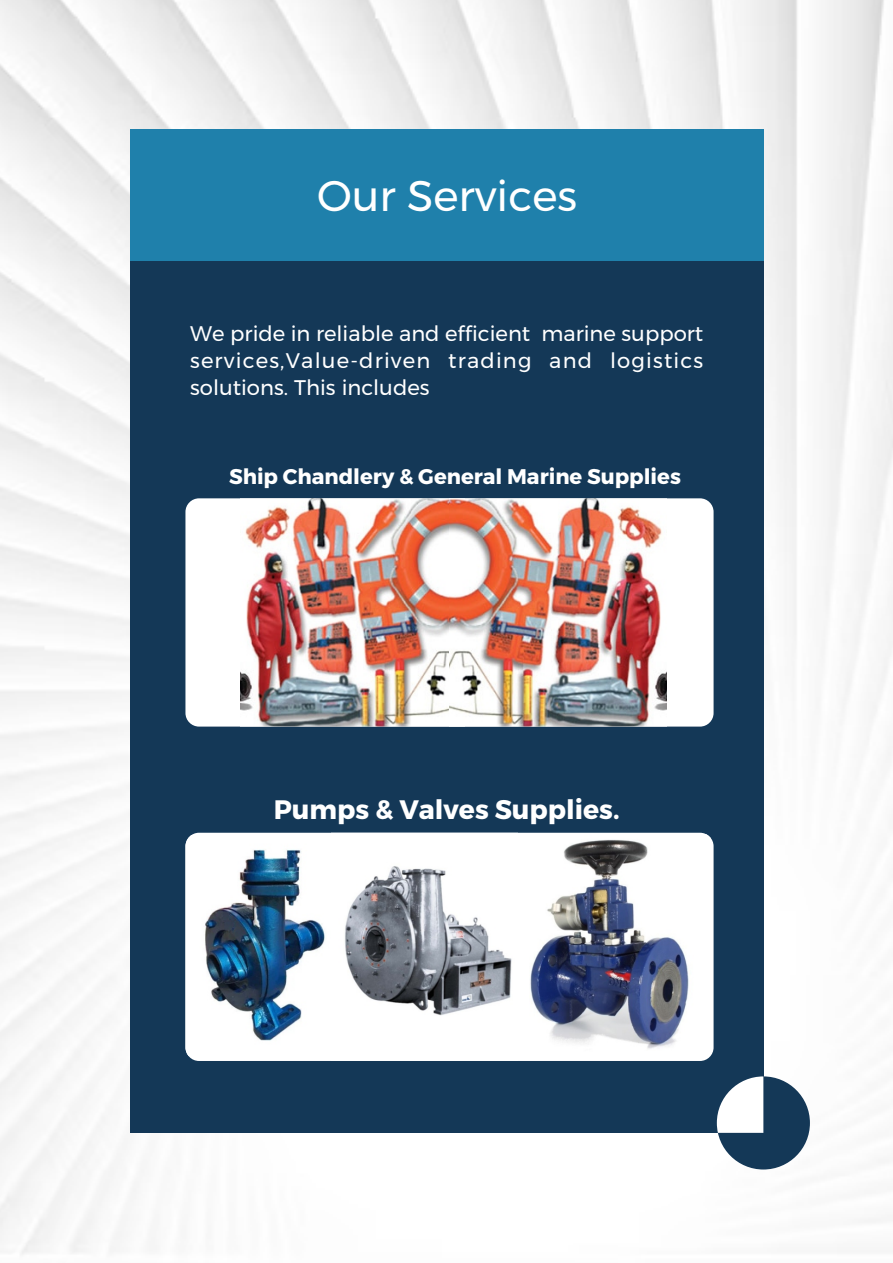
<style>
.page{position:relative;width:893px;height:1263px;background:#fff}
.page>*{position:absolute;margin:0;border:0;box-sizing:border-box;transform-origin:0 0}
.t1{font:42.75px "Montserrat";color:#fff}
.t2{font:700 26.7px "Montserrat";color:#fff}
.t3{font:21.15px/27.3px "Montserrat";letter-spacing:.055em;color:#fff;text-align:justify}
.t4{font:700 21.15px "Montserrat";color:#fff}
</style>
<div class="page">
<img style="left:0;top:0;width:893px;height:1255px">
<div style="left:130px;top:130px;width:633px;height:1003px;background:#143857"></div>
<div style="left:130px;top:130px;width:633px;height:131px;background:#1f80ab"></div>
<div style="left:717px;top:1076px;width:93px;height:93px;background:#143857;border-radius:50%"></div>
<svg style="left:717px;top:1076px;width:46px;height:57px"></svg>
<div style="left:185px;top:498px;width:529px;height:229px;background:#fff;border-radius:14px"></div>
<img style="left:241px;top:498px;width:208px;height:229px">
<img style="left:449px;top:498px;width:217px;height:229px">
<div style="left:185px;top:833px;width:529px;height:228px;background:#fff;border-radius:14px"></div>
<img style="left:185px;top:836px;width:140px;height:219px">
<img style="left:345px;top:866px;width:167px;height:150px">
<img style="left:530px;top:834px;width:180px;height:215px">
<h1 class="t1" style="left:317px;top:170px;width:261px">Our Services</h1>
<p class="t3" style="left:190px;top:320px;width:515px">We pride in reliable and efficient marine support services,Value-driven trading and logistics solutions. This includes</p>
<p class="t4" style="left:229px;top:463px;width:453px">Ship Chandlery &amp; General Marine Supplies</p>
<p class="t2" style="left:274px;top:793px;width:347px">Pumps &amp; Valves Supplies.</p>
</div>
